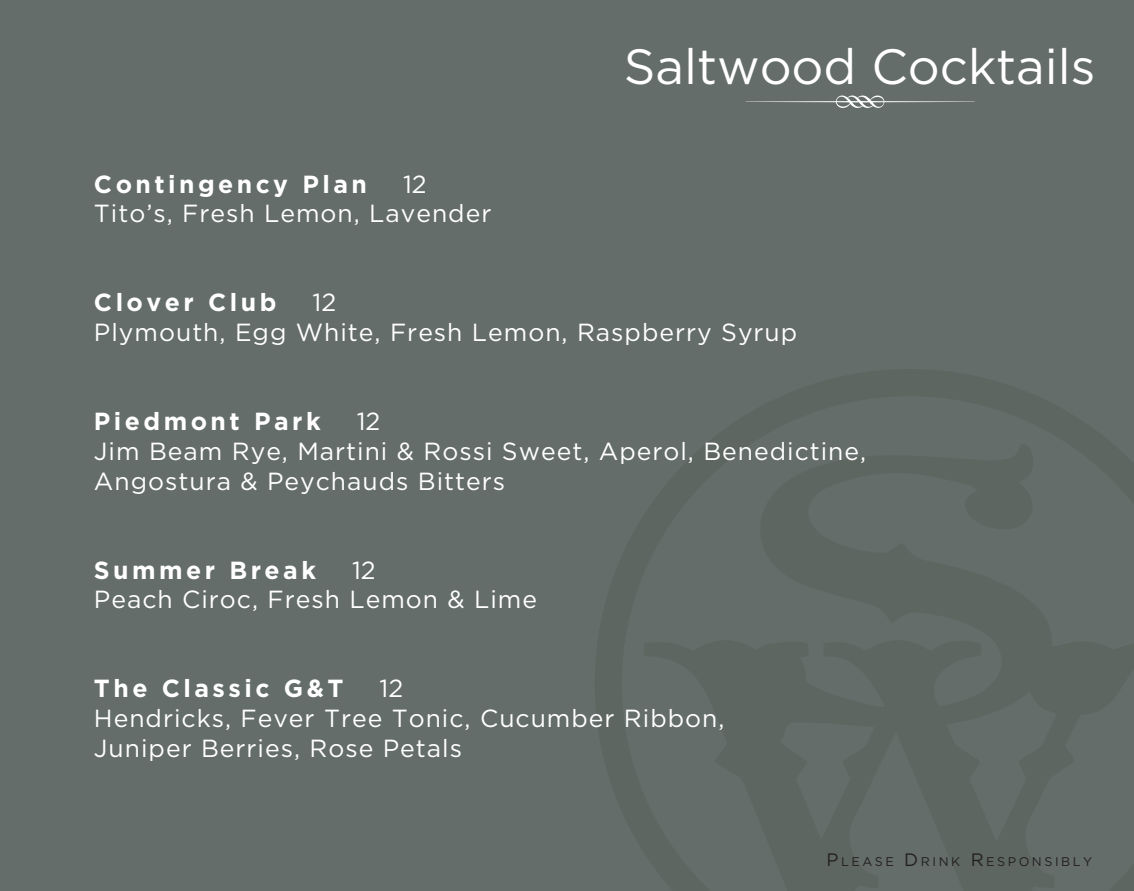
<style>
.page{position:relative;width:1134px;height:891px;background:#646d69}
.page>*{position:absolute;margin:0;border:0;box-sizing:border-box;transform-origin:0 0}
.Paragraph_Style_1{font:49.5px "Gotham HTF";color:#fff}
.Paragraph_Style_1-2{font:24.75px "Gotham HTF";letter-spacing:.04em;color:#fff}
.Paragraph_Style_1-3{font:700 24.75px "Gotham HTF";letter-spacing:.14em;color:#fff}
.Paragraph_Style_1-4{font:12.6px "Gotham HTF";letter-spacing:.2em;color:#231f20}
.s1{font-size:18px}
</style>
<div class="page">
<svg style="left:746px;top:96px;width:229px;height:12px"></svg>
<p class="Paragraph_Style_1-3" style="left:94px;top:169px;width:275px">Contingency Plan</p>
<p class="Paragraph_Style_1-2" style="left:403px;top:170px;width:25px">12</p>
<p class="Paragraph_Style_1-2" style="left:94px;top:200px;width:399px">Tito’s, Fresh Lemon, Lavender</p>
<p class="Paragraph_Style_1" style="left:624px;top:39px;width:473px">Saltwood Cocktails</p>
<p class="Paragraph_Style_1-3" style="left:94px;top:288px;width:184px">Clover Club</p>
<p class="Paragraph_Style_1-2" style="left:313px;top:289px;width:25px">12</p>
<p class="Paragraph_Style_1-2" style="left:94px;top:319px;width:705px">Plymouth, Egg White, Fresh Lemon, Raspberry Syrup</p>
<p class="Paragraph_Style_1-3" style="left:94px;top:407px;width:228px">Piedmont Park</p>
<p class="Paragraph_Style_1-2" style="left:357px;top:408px;width:25px">12</p>
<p class="Paragraph_Style_1-2" style="left:94px;top:437px;width:774px">Jim Beam Rye, Martini &amp; Rossi Sweet, Aperol, Benedictine,</p>
<p class="Paragraph_Style_1-2" style="left:94px;top:467px;width:413px">Angostura &amp; Peychauds Bitters</p>
<p class="Paragraph_Style_1-3" style="left:94px;top:556px;width:224px">Summer Break</p>
<p class="Paragraph_Style_1-2" style="left:352px;top:556px;width:25px">12</p>
<p class="Paragraph_Style_1-2" style="left:94px;top:586px;width:445px">Peach Ciroc, Fresh Lemon &amp; Lime</p>
<p class="Paragraph_Style_1-3" style="left:94px;top:674px;width:251px">The Classic G&amp;T</p>
<p class="Paragraph_Style_1-2" style="left:380px;top:675px;width:25px">12</p>
<p class="Paragraph_Style_1-2" style="left:94px;top:705px;width:632px">Hendricks, Fever Tree Tonic, Cucumber Ribbon,</p>
<p class="Paragraph_Style_1-2" style="left:94px;top:734px;width:370px">Juniper Berries, Rose Petals</p>
<p class="Paragraph_Style_1-4" style="left:827px;top:854px;width:267px"><span class="s1">P</span>LEASE <span class="s1">D</span>RINK <span class="s1">R</span>ESP ONSIBLY</p>
</div>
